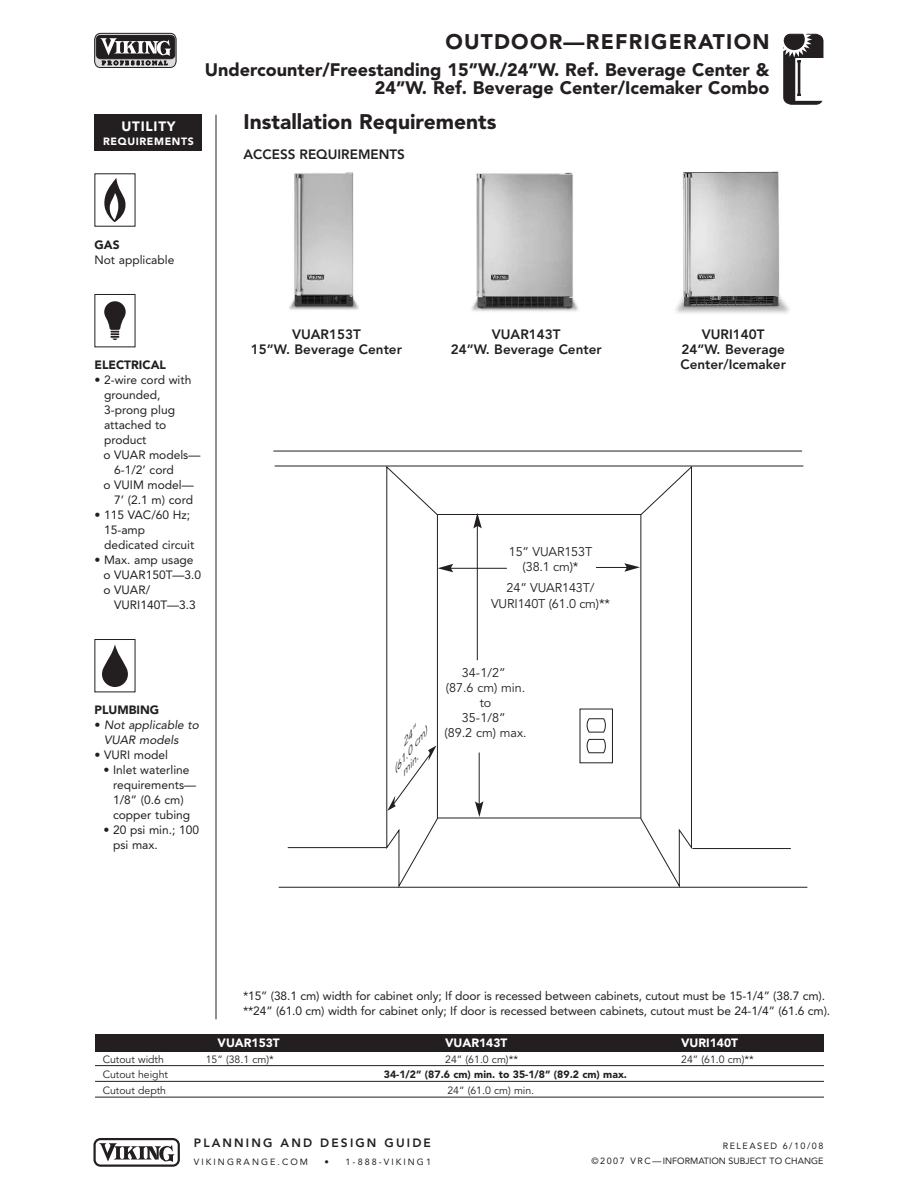
<style>
.page{position:relative;width:918px;height:1188px;background:#fff}
.page>*{position:absolute;margin:0;border:0;box-sizing:border-box;transform-origin:0 0}
.t1{font:900 21px "Avenir";color:#231f20}
.t2{font:900 21px "Avenir";letter-spacing:.06em;color:#231f20}
.t3{font:900 18px/18px "Avenir";color:#231f20;text-align:right}
.t4{font:800 13.5px/15px "Avenir";color:#231f20;text-align:center}
.t5{font:900 13.5px "Avenir";letter-spacing:.06em;color:#fff}
.t6{font:12.6px/15.1px "Avenir";letter-spacing:-.01em;color:#231f20;text-align:center}
.t7{font:12px/15px "Avenir";color:#231f20}
.t8{font:italic 12px/15px "Avenir";color:#231f20}
.t9{font:900 12px "Avenir";color:#fff}
.t10{font:800 12px "Avenir";letter-spacing:.175em;color:#231f20}
.t11{font:900 12px "Avenir";color:#231f20}
.t12{font:10.5px "Avenir";color:#231f20}
.t13{font:900 10.5px "Avenir";color:#231f20}
.t14{font:900 10.5px "Avenir";letter-spacing:.06em;color:#fff}
.t15{font:9px/15px "Avenir";color:#231f20;text-align:right}
.t16{font:9px "Avenir";letter-spacing:.23em;color:#231f20}
.t17{font:italic 7.8px/9.3px "Avenir";color:#231f20;scale:1.61 1}
.s1{font-style:normal}
</style>
<div class="page">
<hr style="left:216px;top:115px;width:1px;height:904px;background:#231f20">
<svg style="left:94px;top:33px;width:82px;height:35px"></svg>
<svg style="left:783px;top:33px;width:40px;height:71px"></svg>
<div style="left:798px;top:61px;width:2px;height:34px;border:1px solid #231f20"></div>
<svg style="left:93px;top:1138px;width:87px;height:29px"></svg>
<div style="left:94px;top:115px;width:108px;height:36px;background:#231f20"></div>
<svg style="left:104px;top:301px;width:22px;height:39px"></svg>
<svg style="left:102px;top:644px;width:26px;height:43px"></svg>
<svg style="left:104px;top:178px;width:22px;height:44px"></svg>
<hr style="left:273px;top:451px;width:529px;height:1px;background:#231f20">
<hr style="left:275px;top:466px;width:528px;height:1px;background:#231f20">
<hr style="left:279px;top:887px;width:528px;height:1px;background:#231f20">
<svg style="left:453px;top:514px;width:171px;height:305px"></svg>
<hr style="left:692px;top:848px;width:99px;height:1px;background:#231f20">
<hr style="left:288px;top:847px;width:98px;height:1px;background:#231f20">
<svg style="left:473px;top:513px;width:9px;height:16px"></svg>
<svg style="left:475px;top:801px;width:8px;height:16px"></svg>
<hr style="left:477px;top:518px;width:1px;height:142px;background:#231f20">
<hr style="left:479px;top:753px;width:1px;height:61px;background:#231f20">
<svg style="left:386px;top:466px;width:67px;height:422px"></svg>
<svg style="left:624px;top:466px;width:68px;height:422px"></svg>
<hr style="left:442px;top:568px;width:65px;height:1px;background:#231f20">
<hr style="left:596px;top:567px;width:38px;height:1px;background:#231f20">
<div style="left:580px;top:709px;width:32px;height:54px;background:#fff"></div>
<div style="left:580px;top:709px;width:33px;height:54px;border:1px solid #231f20"></div>
<svg style="left:587px;top:719px;width:19px;height:14px"></svg>
<svg style="left:587px;top:739px;width:19px;height:14px"></svg>
<div style="left:95px;top:1034px;width:729px;height:17px;background:#231f20"></div>
<hr style="left:95px;top:1065px;width:729px;height:1px;background:#231f20">
<hr style="left:95px;top:1081px;width:729px;height:1px;background:#231f20">
<hr style="left:95px;top:1097px;width:729px;height:1px;background:#231f20">
<img style="left:289px;top:172px;width:70px;height:138px">
<img style="left:471px;top:172px;width:107px;height:140px">
<img style="left:675px;top:171px;width:115px;height:143px">
<p class="t5" style="left:121px;top:118px;width:56px">UTILITY</p>
<p class="t14" style="left:103px;top:135px;width:92px">REQUIREMENTS</p>
<h1 class="t2" style="left:445px;top:29px;width:326px">OUTDOOR—REFRIGERATION</h1>
<h2 class="t3" style="left:205px;top:60px;width:566px">Undercounter/Freestanding 15”W./24”W. Ref. Beverage Center &amp;<br>24”W. Ref. Beverage Center/Icemaker Combo</h2>
<h1 class="t1" style="left:244px;top:109px;width:254px">Installation Requirements</h1>
<p class="t4" style="left:244px;top:147px;width:163px">ACCESS REQUIREMENTS</p>
<p class="t11" style="left:94px;top:238px;width:27px">GAS</p>
<p class="t7" style="left:94px;top:252px;width:81px">Not applicable</p>
<p class="t11" style="left:94px;top:358px;width:73px">ELECTRICAL</p>
<p class="t7" style="left:94px;top:372px;width:98px">• 2-wire cord with</p>
<p class="t7" style="left:104px;top:387px;width:58px">grounded,</p>
<p class="t7" style="left:104px;top:402px;width:73px">3-prong plug</p>
<p class="t7" style="left:104px;top:417px;width:64px">attached to</p>
<p class="t7" style="left:104px;top:432px;width:44px">product</p>
<p class="t7" style="left:103px;top:447px;width:98px">o VUAR models—</p>
<p class="t7" style="left:114px;top:462px;width:61px">6-1/2’ cord</p>
<p class="t7" style="left:103px;top:477px;width:92px">o VUIM model—</p>
<p class="t7" style="left:114px;top:492px;width:80px">7’ (2.1 m) cord</p>
<p class="t7" style="left:104px;top:507px;width:92px;text-indent:-10px">• 115 VAC/60 Hz;<br>15-amp dedicated circuit</p>
<p class="t7" style="left:103px;top:552px;width:99px;text-indent:-9px">• Max. amp usage o VUAR150T—3.0 o VUAR/</p>
<p class="t7" style="left:114px;top:597px;width:83px">VURI140T—3.3</p>
<p class="t11" style="left:95px;top:703px;width:66px">PLUMBING</p>
<p class="t8" style="left:104px;top:717px;width:96px;text-indent:-10px"><span class="s1">•</span> Not applicable to<br>VUAR models</p>
<p class="t7" style="left:95px;top:747px;width:75px">• VURI model</p>
<p class="t7" style="left:113px;top:762px;width:85px;text-indent:-10px">• Inlet waterline requirements—<br>1/8” (0.6 cm) copper tubing</p>
<p class="t7" style="left:113px;top:822px;width:88px;text-indent:-10px">• 20 psi min.; 100 psi max.</p>
<p class="t4" style="left:251px;top:327px;width:153px">VUAR153T<br>15”W. Beverage Center</p>
<p class="t4" style="left:451px;top:327px;width:153px">VUAR143T<br>24”W. Beverage Center</p>
<p class="t4" style="left:680px;top:327px;width:107px">VURI140T<br>24”W. Beverage<br>Center/Icemaker</p>
<p class="t6" style="left:509px;top:544px;width:85px">15” VUAR153T (38.1 cm)*</p>
<p class="t6" style="left:491px;top:581px;width:121px">24” VUAR143T/<br>VURI140T (61.0 cm)**</p>
<p class="t17" style="left:383px;top:763px;width:34px;text-indent:26px;rotate:-52deg">24” (61.0 cm) min.</p>
<p class="t6" style="left:445px;top:665px;width:84px">34-1/2”<br>(87.6 cm) min. to<br>35-1/8”<br>(89.2 cm) max.</p>
<p class="t7" style="left:243px;top:989px;width:589px;line-height:14.4px">*15” (38.1 cm) width for cabinet only; If door is recessed between cabinets, cutout must be 15-1/4” (38.7 cm). **24” (61.0 cm) width for cabinet only; If door is recessed between cabinets, cutout must be 24-1/4” (61.6 cm).</p>
<p class="t9" style="left:218px;top:1035px;width:64px">VUAR153T</p>
<p class="t9" style="left:445px;top:1035px;width:64px">VUAR143T</p>
<p class="t9" style="left:681px;top:1035px;width:58px">VURI140T</p>
<p class="t12" style="left:103px;top:1053px;width:63px">Cutout width</p>
<p class="t12" style="left:206px;top:1053px;width:70px">15” (38.1 cm)*</p>
<p class="t12" style="left:445px;top:1053px;width:74px">24” (61.0 cm)**</p>
<p class="t12" style="left:681px;top:1053px;width:74px">24” (61.0 cm)**</p>
<p class="t12" style="left:103px;top:1069px;width:67px">Cutout height</p>
<p class="t13" style="left:384px;top:1068px;width:245px">34-1/2” (87.6 cm) min. to 35-1/8” (89.2 cm) max.</p>
<p class="t12" style="left:103px;top:1084px;width:65px">Cutout depth</p>
<p class="t12" style="left:447px;top:1084px;width:88px">24” (61.0 cm) min.</p>
<p class="t10" style="left:194px;top:1136px;width:238px">PLANNING AND DESIGN GUIDE</p>
<p class="t16" style="left:194px;top:1157px;width:116px">VIKINGRANGE.COM</p>
<p class="t16" style="left:325px;top:1157px;width:108px">• 1-888-VIKING1</p>
<p class="t15" style="left:592px;top:1138px;width:233px">RELEASED 6/10/08<br>© 2 0 0 7 V R C — INFORMATION SUBJECT TO CHANGE</p>
</div>
